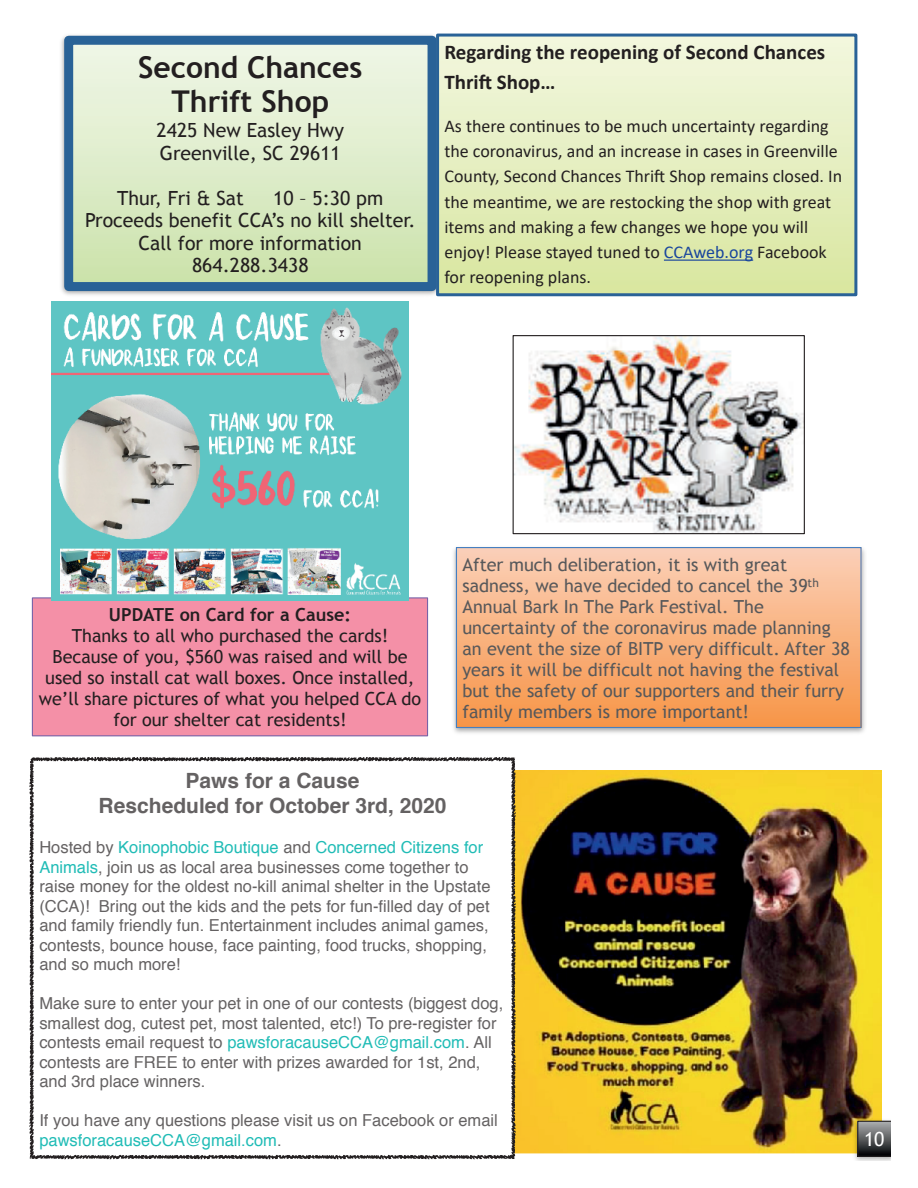
<style>
.page{position:relative;width:918px;height:1188px;background:#fff}
.page>*{position:absolute;margin:0;border:0;box-sizing:border-box;transform-origin:0 0}
.t1{font:700 30px/34.5px "Trebuchet MS";color:#231f20;text-align:center}
.t2{font:700 21px/30.3px "Calibri";color:#231f20}
.t3{font:700 21px/25.5px "Helvetica";color:rgb(35 31 32/.7);text-align:center}
.t4{font:19.5px/22.5px "Trebuchet MS";color:#231f20}
.t5{font:19.5px "Trebuchet MS";color:#fff}
.t6{font:18px/21px "Trebuchet MS";color:#57585a}
.t7{font:18px/25.2px "Calibri";color:#231f20}
.t8{font:18px/21px "Trebuchet MS";color:#231f20;text-align:center}
.t9{font:700 18px "Trebuchet MS";color:#231f20}
.t10{font:16.5px/19.5px "Helvetica";color:rgb(35 31 32/.7)}
.s1{color:#19469d}
.s2{color:#20bcb6}
</style>
<div class="page">
<img style="left:516px;top:770px;width:366px;height:384px">
<img style="left:61px;top:35px;width:380px;height:262px">
<div style="left:69px;top:40px;width:363px;height:247px;background:linear-gradient(to bottom,#f1f7e9,#cbe2ab)"></div>
<div style="left:64px;top:36px;width:373px;height:255px;border:9px solid #296297"></div>
<img style="left:853px;top:1119px;width:38px;height:42px">
<svg style="left:857px;top:1121px;width:34px;height:36px"></svg>
<div style="left:438px;top:35px;width:418px;height:260px;background:linear-gradient(to bottom,#f3f7e0,#d8e6a0)"></div>
<div style="left:436px;top:34px;width:421px;height:262px;border:3px solid #296297"></div>
<hr style="left:664px;top:260px;width:89px;height:1px;background:#19469d">
<img style="left:515px;top:337px;width:288px;height:195px">
<div style="left:513px;top:335px;width:292px;height:199px;border:1px solid #231f20"></div>
<div style="left:32px;top:598px;width:396px;height:138px;background:#f490a7"></div>
<div style="left:32px;top:597px;width:396px;height:139px;border:1px solid #7863a7"></div>
<img style="left:51px;top:301px;width:358px;height:300px">
<img style="left:453px;top:547px;width:412px;height:186px">
<div style="left:456px;top:548px;width:405px;height:180px;background:linear-gradient(to bottom,#fbcfb8,#f79547)"></div>
<div style="left:456px;top:547px;width:406px;height:181px;border:1px solid #457fc1"></div>
<svg style="left:29px;top:757px;width:487px;height:402px"></svg>
<div style="left:186px;top:767px;width:185px;height:25px;background:#fff"></div>
<div style="left:99px;top:792px;width:353px;height:26px;background:#fff"></div>
<div style="left:39px;top:837px;width:448px;height:20px;background:#fff"></div>
<div style="left:39px;top:857px;width:434px;height:19px;background:#fff"></div>
<div style="left:39px;top:876px;width:456px;height:20px;background:#fff"></div>
<div style="left:39px;top:896px;width:455px;height:19px;background:#fff"></div>
<div style="left:39px;top:915px;width:454px;height:20px;background:#fff"></div>
<div style="left:39px;top:935px;width:453px;height:19px;background:#fff"></div>
<div style="left:39px;top:954px;width:151px;height:20px;background:#fff"></div>
<div style="left:39px;top:993px;width:467px;height:20px;background:#fff"></div>
<div style="left:39px;top:1013px;width:462px;height:19px;background:#fff"></div>
<div style="left:39px;top:1032px;width:457px;height:20px;background:#fff"></div>
<div style="left:39px;top:1052px;width:446px;height:19px;background:#fff"></div>
<div style="left:39px;top:1071px;width:171px;height:20px;background:#fff"></div>
<div style="left:39px;top:1110px;width:464px;height:20px;background:#fff"></div>
<div style="left:39px;top:1130px;width:243px;height:19px;background:#fff"></div>
<h1 class="t1" style="left:138px;top:50px;width:226px">Second Chances<br>Thrift Shop</h1>
<p class="t4" style="left:157px;top:119px;width:189px">2425 New Easley Hwy<br>Greenville, SC 29611</p>
<p class="t4" style="left:117px;top:187px;width:128px">Thur, Fri &amp; Sat</p>
<p class="t4" style="left:273px;top:187px;width:112px">10 – 5:30 pm</p>
<p class="t4" style="left:85px;top:209px;width:332px">Proceeds benefit CCA’s no kill shelter.</p>
<p class="t4" style="left:139px;top:232px;width:225px">Call for more information</p>
<p class="t4" style="left:192px;top:254px;width:118px">864.288.3438</p>
<p class="t2" style="left:444px;top:37px;width:382px">Regarding the reopening of Second Chances<br>ThriT Shop…</p>
<p class="t7" style="left:444px;top:113px;width:399px">As there con@nues to be much uncertainty regarding the coronavirus, and an increase in cases in Greenville County, Second Chances Thric Shop remains closed. In the mean@me, we are restocking the shop with great items and making a few changes we hope you will enjoy! Please stayed tuned to <span class="s1">CCAweb.org</span> Facebook for reopening plans.</p>
<p class="t9" style="left:109px;top:603px;width:244px">UPDATE on Card for a Cause:</p>
<p class="t8" style="left:39px;top:625px;width:384px">Thanks to all who purchased the cards!<br>Because of you, $560 was raised and will be used so install cat wall boxes. Once installed, we’ll share pictures of what you helped CCA do for our shelter cat residents!</p>
<p class="t6" style="left:462px;top:554px;width:389px">After much deliberation, it is with great sadness, we have decided to cancel the 39<sup>th </sup>Annual Bark In The Park Festival. The uncertainty of the coronavirus made planning an event the size of BITP very difficult. After 38 years it will be difficult not having the festival but the safety of our supporters and their furry family members is more important!</p>
<p class="t3" style="left:99px;top:768px;width:349px">Paws for a Cause<br>Rescheduled for October 3rd, 2020</p>
<p class="t10" style="left:39px;top:838px;width:453px">Hosted by <span class="s2">Koinophobic Boutique</span> and <span class="s2">Concerned Citizens for Animals</span>, join us as local area businesses come together to raise money for the oldest no-kill animal shelter in the Upstate (CCA)! Bring out the kids and the pets for fun-filled day of pet and family friendly fun. Entertainment includes animal games, contests, bounce house, face painting, food trucks, shopping, and so much more!</p>
<p class="t10" style="left:39px;top:994px;width:466px">Make sure to enter your pet in one of our contests (biggest dog, smallest dog, cutest pet, most talented, etc!) To pre-register for contests email request to <span class="s2">pawsforacauseCCA@gmail.com</span>. All contests are FREE to enter with prizes awarded for 1st, 2nd, and 3rd place winners.</p>
<p class="t10" style="left:39px;top:1111px;width:460px">If you have any questions please visit us on Facebook or email <span class="s2">pawsforacauseCCA@gmail.com</span>.</p>
<p class="t5" style="left:864px;top:1127px;width:22px">10</p>
</div>
